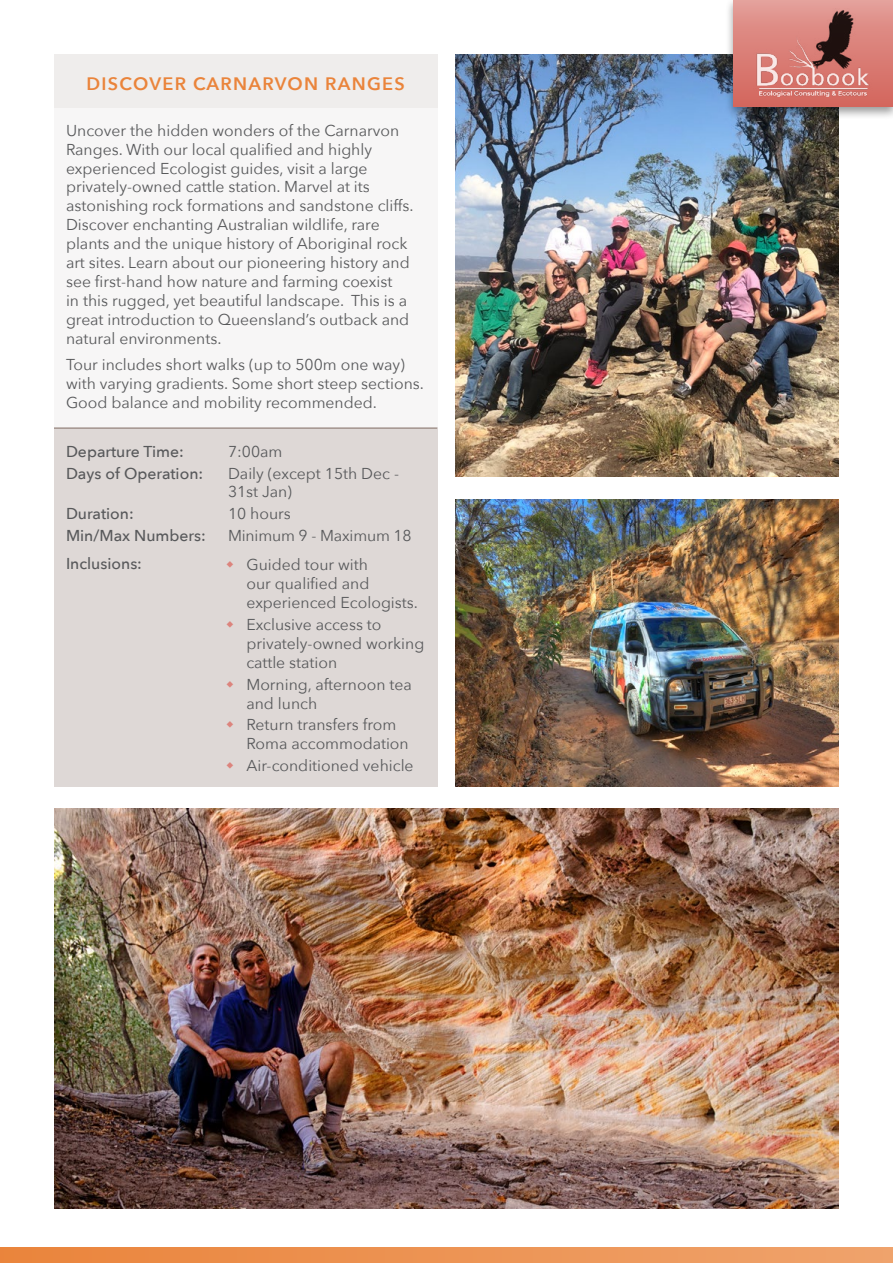
<style>
.page{position:relative;width:893px;height:1263px;background:#fff}
.page>*{position:absolute;margin:0;border:0;box-sizing:border-box;transform-origin:0 0}
.t1{font:600 18px "Avenir Next";letter-spacing:.07em;color:#ea843b}
.t2{font:15.75px/18.9px "Avenir Next";color:#58595b}
.t3{font:500 15.75px "Avenir Next";color:#58595b}
</style>
<div class="page">
<div style="left:54px;top:54px;width:383px;height:54px;background:#efedec"></div>
<div style="left:54px;top:108px;width:383px;height:319px;background:#f7f6f6"></div>
<img style="left:455px;top:54px;width:384px;height:423px">
<div style="left:54px;top:429px;width:383px;height:357px;background:#ded8d6"></div>
<hr style="left:54px;top:427px;width:383px;height:2px;background:#a0908a">
<img style="left:54px;top:808px;width:785px;height:401px">
<img style="left:455px;top:499px;width:384px;height:287px">
<div style="left:0;top:1247px;width:893px;height:16px;background:linear-gradient(to right,#ea843c,#efa36c)"></div>
<div style="left:725px;top:0;width:168px;height:120px;background:#000;opacity:.4"></div>
<div style="left:734px;top:0;width:159px;height:107px;background:linear-gradient(to bottom,#e39c97,#d3645b)"></div>
<img style="left:754px;top:9px;width:118px;height:98px">
<p class="t1" style="left:87px;top:68px;width:320px">DISCOVER CARNARVON RANGES</p>
<p class="t2" style="left:66px;top:120px;width:349px">Uncover the hidden wonders of the Carnarvon Ranges. With our local qualified and highly experienced Ecologist guides, visit a large privately-owned cattle station. Marvel at its astonishing rock formations and sandstone cliffs.<br>Discover enchanting Australian wildlife, rare plants and the unique history of Aboriginal rock art sites. Learn about our pioneering history and see first-hand how nature and farming coexist<br>in this rugged, yet beautiful landscape. This is a great introduction to Queensland’s outback and natural environments.</p>
<p class="t2" style="left:66px;top:354px;width:359px">Tour includes short walks (up to 500m one way) with varying gradients. Some short steep sections.<br>Good balance and mobility recommended.</p>
<p class="t3" style="left:66px;top:438px;width:119px">Departure Time:</p>
<p class="t2" style="left:228px;top:441px;width:56px">7:00am</p>
<p class="t3" style="left:66px;top:460px;width:139px">Days of Operation:</p>
<p class="t2" style="left:228px;top:463px;width:173px">Daily (except 15th Dec -<br>31st Jan)</p>
<p class="t3" style="left:66px;top:500px;width:69px">Duration:</p>
<p class="t2" style="left:228px;top:504px;width:64px">10 hours</p>
<p class="t3" style="left:66px;top:522px;width:141px">Min/Max Numbers:</p>
<p class="t2" style="left:228px;top:526px;width:185px">Minimum 9 - Maximum 18</p>
<p class="t3" style="left:66px;top:550px;width:78px">Inclusions:</p>
<p class="t2" style="left:246px;top:555px;width:173px">Guided tour with<br>our qualified and experienced Ecologists.</p>
<p class="t2" style="left:246px;top:614px;width:179px">Exclusive access to privately-owned working cattle station</p>
<p class="t2" style="left:246px;top:674px;width:167px">Morning, afternoon tea and lunch</p>
<p class="t2" style="left:246px;top:715px;width:164px">Return transfers from<br>Roma accommodation</p>
<p class="t2" style="left:246px;top:756px;width:169px">Air-conditioned vehicle</p>
</div>
